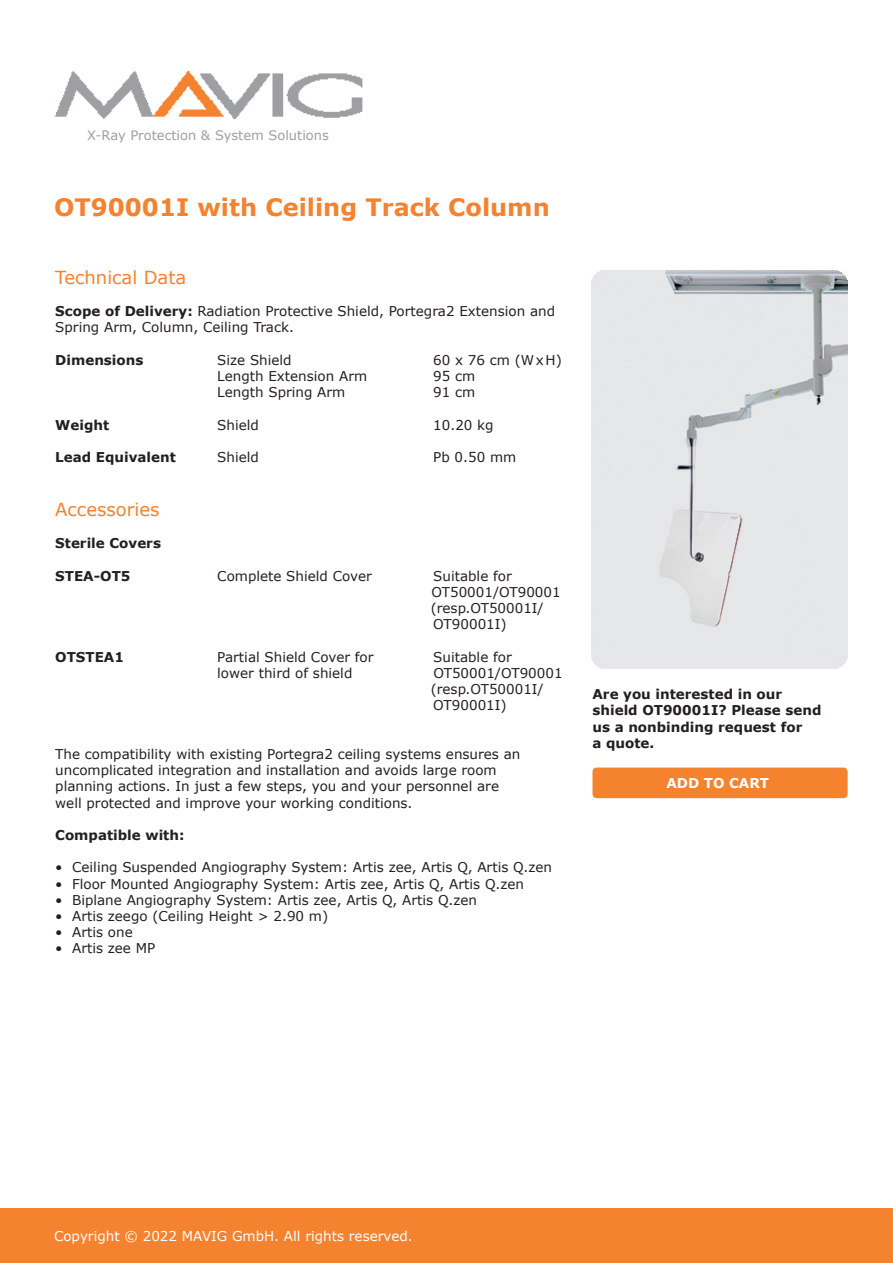
<style>
.page{position:relative;width:893px;height:1263px;background:#fff}
.page>*{position:absolute;margin:0;border:0;box-sizing:border-box;transform-origin:0 0}
.t1{font:700 24px "Verdana";color:#f5822e}
.t2{font:18px "Verdana";color:#f5822e}
.t3{font:13.5px/16.2px "Verdana";color:#231f20}
.t4{font:700 13.5px "Verdana";color:#231f20}
.t5{font:13.5px "Verdana";color:#fff}
.t6{font:700 13.5px "Verdana";color:#fff}
.t7{font:13.05px "Verdana";color:#9d9fa2}
.s1{font-weight:700}
</style>
<div class="page">
<div style="left:0;top:1209px;width:893px;height:54px;background:#f5822e"></div>
<img style="left:591px;top:270px;width:256px;height:398px">
<img style="left:54px;top:70px;width:309px;height:50px">
<div style="left:592px;top:767px;width:256px;height:31px;background:#f5822e;border-radius:4px"></div>
<p class="t7" style="left:87px;top:126px;width:243px">X-Ray Protection &amp; System Solutions</p>
<p class="t1" style="left:54px;top:190px;width:497px">OT90001I with Ceiling Track Column</p>
<p class="t2" style="left:55px;top:265px;width:133px">Technical Data</p>
<p class="t3" style="left:55px;top:303px;width:501px"><span class="s1">Scope of Delivery:</span> Radiation Protective Shield, Portegra2 Extension and<br>Spring Arm, Column, Ceiling Track.</p>
<p class="t4" style="left:55px;top:350px;width:90px">Dimensions</p>
<p class="t3" style="left:217px;top:352px;width:76px">Size Shield</p>
<p class="t3" style="left:433px;top:352px;width:130px">60 x 76 cm (WxH)</p>
<p class="t3" style="left:217px;top:368px;width:151px">Length Extension Arm</p>
<p class="t3" style="left:433px;top:368px;width:44px">95 cm</p>
<p class="t3" style="left:217px;top:384px;width:130px">Length Spring Arm</p>
<p class="t3" style="left:433px;top:384px;width:44px">91 cm</p>
<p class="t4" style="left:55px;top:415px;width:56px">Weight</p>
<p class="t3" style="left:217px;top:416px;width:43px">Shield</p>
<p class="t3" style="left:433px;top:416px;width:62px">10.20 kg</p>
<p class="t4" style="left:55px;top:447px;width:122px">Lead Equivalent</p>
<p class="t3" style="left:217px;top:449px;width:43px">Shield</p>
<p class="t3" style="left:433px;top:449px;width:84px">Pb 0.50 mm</p>
<p class="t2" style="left:55px;top:497px;width:106px">Accessories</p>
<p class="t4" style="left:55px;top:534px;width:107px">Sterile Covers</p>
<p class="t4" style="left:55px;top:566px;width:77px">STEA-OT5</p>
<p class="t3" style="left:217px;top:568px;width:156px">Complete Shield Cover</p>
<p class="t3" style="left:432px;top:568px;width:131px">Suitable for<br>OT50001/OT90001</p>
<p class="t3" style="left:431px;top:600px;width:115px">(resp.OT50001I/<br>OT90001I)</p>
<p class="t4" style="left:55px;top:647px;width:70px">OTSTEA1</p>
<p class="t3" style="left:217px;top:649px;width:158px">Partial Shield Cover for</p>
<p class="t3" style="left:433px;top:649px;width:80px">Suitable for</p>
<p class="t3" style="left:217px;top:665px;width:137px">lower third of shield</p>
<p class="t3" style="left:433px;top:665px;width:131px">OT50001/OT90001</p>
<p class="t3" style="left:431px;top:681px;width:115px">(resp.OT50001I/<br>OT90001I)</p>
<p class="t3" style="left:55px;top:746px;width:467px">The compatibility with existing Portegra2 ceiling systems ensures an</p>
<p class="t3" style="left:55px;top:762px;width:445px">uncomplicated integration and installation and avoids large room planning actions. In just a few steps, you and your personnel are well protected and improve your working conditions.</p>
<p class="t4" style="left:55px;top:825px;width:131px">Compatible with:</p>
<p class="t3" style="left:55px;top:859px;width:498px">• Ceiling Suspended Angiography System: Artis zee, Artis Q, Artis Q.zen</p>
<p class="t3" style="left:55px;top:875px;width:470px">• Floor Mounted Angiography System: Artis zee, Artis Q, Artis Q.zen</p>
<p class="t3" style="left:55px;top:892px;width:423px">• Biplane Angiography System: Artis zee, Artis Q, Artis Q.zen</p>
<p class="t3" style="left:55px;top:908px;width:274px">• Artis zeego (Ceiling Height &gt; 2.90 m)</p>
<p class="t3" style="left:55px;top:924px;width:79px">• Artis one</p>
<p class="t3" style="left:55px;top:940px;width:102px">• Artis zee MP</p>
<p class="t4" style="left:592px;top:685px;width:191px">Are you interested in our</p>
<p class="t4" style="left:592px;top:701px;width:230px">shield OT90001I? Please send</p>
<p class="t4" style="left:592px;top:717px;width:211px">us a nonbinding request for</p>
<p class="t4" style="left:592px;top:733px;width:63px">a quote.</p>
<p class="t6" style="left:666px;top:773px;width:104px">ADD TO CART</p>
<p class="t5" style="left:54px;top:1227px;width:360px">Copyright © 2022 MAVIG GmbH. All rights reserved.</p>
</div>
